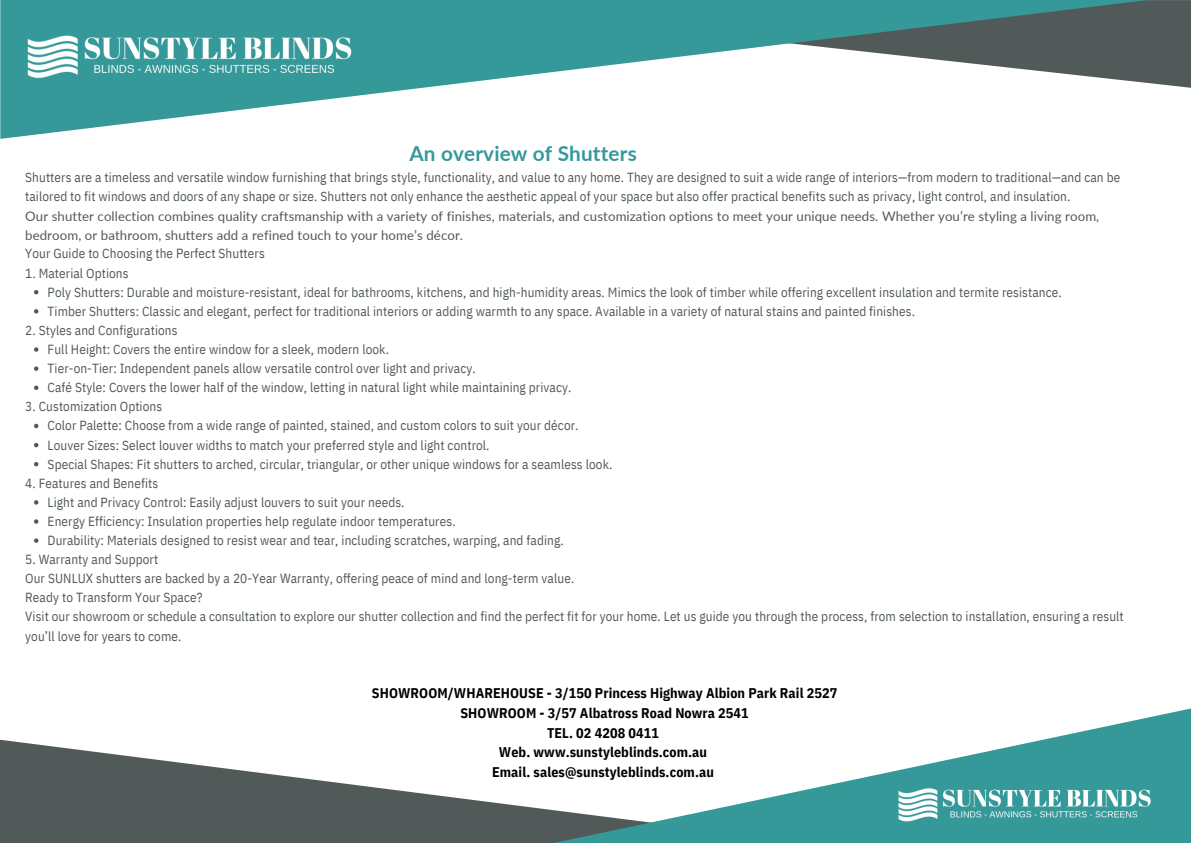
<style>
.page{position:relative;width:1191px;height:843px;background:#fff}
.page>*{position:absolute;margin:0;border:0;box-sizing:border-box;transform-origin:0 0}
.t1{font:700 20.7px "Lato";letter-spacing:.01em;color:#359899}
.t2{font:700 14px/19.5px "IBM Plex Sans Cond";letter-spacing:.01em;color:#000;text-align:center}
.t3{font:13.2px/19.1px "IBM Plex Sans Cond";letter-spacing:.01em;color:#515a58}
.t4{font:13.2px/19.1px "Lato";letter-spacing:.01em;color:#515a58}
</style>
<div class="page">
<div style="left:1148px;top:0;width:42px;height:88px;background:#515a58"></div>
<svg style="left:0;top:0;width:1148px;height:139px"></svg>
<img style="left:13px;top:26px;width:353px;height:63px">
<svg style="left:34px;top:290px;width:4px;height:4px"></svg>
<svg style="left:34px;top:309px;width:4px;height:4px"></svg>
<svg style="left:34px;top:347px;width:4px;height:4px"></svg>
<svg style="left:34px;top:366px;width:4px;height:5px"></svg>
<svg style="left:34px;top:385px;width:4px;height:5px"></svg>
<svg style="left:34px;top:423px;width:4px;height:5px"></svg>
<svg style="left:34px;top:442px;width:4px;height:5px"></svg>
<svg style="left:34px;top:462px;width:4px;height:4px"></svg>
<svg style="left:34px;top:500px;width:4px;height:4px"></svg>
<svg style="left:34px;top:519px;width:4px;height:4px"></svg>
<svg style="left:34px;top:538px;width:4px;height:4px"></svg>
<svg style="left:0;top:708px;width:1190px;height:134px"></svg>
<img style="left:887px;top:780px;width:275px;height:49px">
<p class="t1" style="left:409px;top:141px;width:229px">An overview of Shutters</p>
<p class="t3" style="left:25px;top:167px;width:1096px">Shutters are a timeless and versatile window furnishing that brings style, functionality, and value to any home. They are designed to suit a wide range of interiors—from modern to traditional—and can be tailored to fit windows and doors of any shape or size. Shutters not only enhance the aesthetic appeal of your space but also offer practical benefits such as privacy, light control, and insulation.</p>
<p class="t4" style="left:25px;top:206px;width:1075px">Our shutter collection combines quality craftsmanship with a variety of finishes, materials, and customization options to meet your unique needs. Whether you’re styling a living room, bedroom, or bathroom, shutters add a refined touch to your home’s décor.</p>
<p class="t3" style="left:25px;top:244px;width:241px">Your Guide to Choosing the Perfect Shutters</p>
<p class="t3" style="left:25px;top:263px;width:105px">1. Material Options</p>
<p class="t3" style="left:48px;top:282px;width:1015px">Poly Shutters: Durable and moisture-resistant, ideal for bathrooms, kitchens, and high-humidity areas. Mimics the look of timber while offering excellent insulation and termite resistance.</p>
<p class="t3" style="left:48px;top:301px;width:868px">Timber Shutters: Classic and elegant, perfect for traditional interiors or adding warmth to any space. Available in a variety of natural stains and painted finishes.</p>
<p class="t3" style="left:25px;top:320px;width:154px">2. Styles and Configurations</p>
<p class="t3" style="left:48px;top:339px;width:343px">Full Height: Covers the entire window for a sleek, modern look.</p>
<p class="t3" style="left:48px;top:358px;width:429px">Tier-on-Tier: Independent panels allow versatile control over light and privacy.</p>
<p class="t3" style="left:48px;top:377px;width:525px">Café Style: Covers the lower half of the window, letting in natural light while maintaining privacy.</p>
<p class="t3" style="left:25px;top:396px;width:138px">3. Customization Options</p>
<p class="t3" style="left:48px;top:416px;width:532px">Color Palette: Choose from a wide range of painted, stained, and custom colors to suit your décor.</p>
<p class="t3" style="left:48px;top:435px;width:443px">Louver Sizes: Select louver widths to match your preferred style and light control.</p>
<p class="t3" style="left:48px;top:454px;width:566px">Special Shapes: Fit shutters to arched, circular, triangular, or other unique windows for a seamless look.</p>
<p class="t3" style="left:25px;top:473px;width:134px">4. Features and Benefits</p>
<p class="t3" style="left:48px;top:492px;width:358px">Light and Privacy Control: Easily adjust louvers to suit your needs.</p>
<p class="t3" style="left:48px;top:511px;width:409px">Energy Efficiency: Insulation properties help regulate indoor temperatures.</p>
<p class="t3" style="left:48px;top:530px;width:517px">Durability: Materials designed to resist wear and tear, including scratches, warping, and fading.</p>
<p class="t3" style="left:25px;top:549px;width:134px">5. Warranty and Support</p>
<p class="t3" style="left:25px;top:568px;width:550px">Our SUNLUX shutters are backed by a 20-Year Warranty, offering peace of mind and long-term value.</p>
<p class="t3" style="left:25px;top:587px;width:179px">Ready to Transform Your Space?</p>
<p class="t3" style="left:25px;top:606px;width:1099px">Visit our showroom or schedule a consultation to explore our shutter collection and find the perfect fit for your home. Let us guide you through the process, from selection to installation, ensuring a result you’ll love for years to come.</p>
<p class="t2" style="left:372px;top:683px;width:467px">SHOWROOM/WHAREHOUSE - 3/150 Princess Highway Albion Park Rail 2527<br>SHOWROOM - 3/57 Albatross Road Nowra 2541<br>TEL. 02 4208 0411<br>Web. www.sunstyleblinds.com.au<br>Email. sales@sunstyleblinds.com.au</p>
</div>
